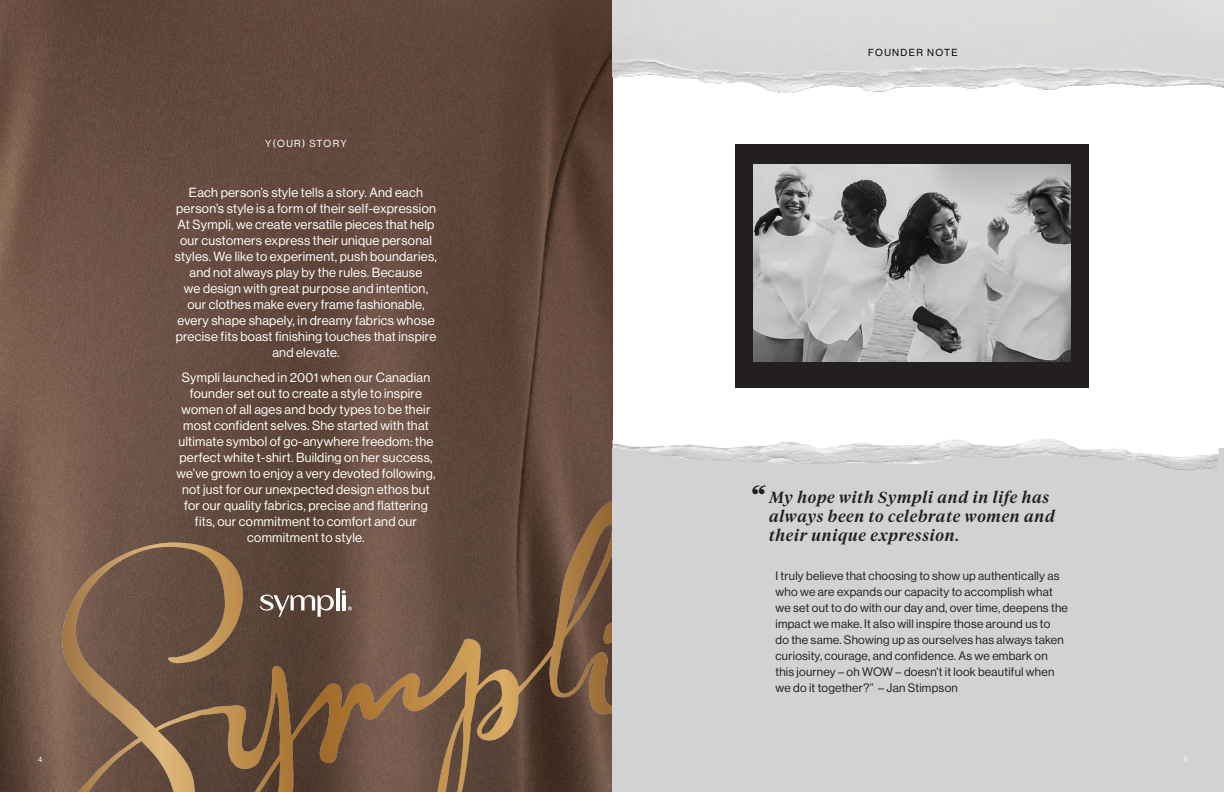
<style>
.page{position:relative;width:1224px;height:792px;background:#fff}
.page>*{position:absolute;margin:0;border:0;box-sizing:border-box;transform-origin:0 0}
.t1{font:italic 500 34px "Tiempos Headline";color:#231f20}
.t2{font:italic 500 16px/19.2px "Tiempos Headline";letter-spacing:.05em;color:#231f20}
.t3{font:13px/16px "N Haas Grotesk DS Pro 55 Rg";letter-spacing:.02em;color:#fff;text-align:center}
.t4{font:12px/16px "N Haas Grotesk DS Pro 55 Rg";letter-spacing:.02em;color:#231f20}
.t5{font:10px "N Haas Grotesk DS Pro 55 Rg";letter-spacing:.13em;color:#fff}
.t6{font:10px "N Haas Grotesk DS Pro 55 Rg";letter-spacing:.135em;color:#000}
.t7{font:8px "Myriad Pro";color:#fff}
.s1{font-weight:400;font-style:normal}
</style>
<div class="page">
<img style="left:0;top:0;width:612px;height:792px">
<img style="left:40px;top:501px;width:572px;height:291px">
<hr style="left:336px;top:588px;width:3px;height:22px;background:#fff">
<hr style="left:342px;top:595px;width:3px;height:15px;background:#fff">
<svg style="left:342px;top:590px;width:4px;height:4px"></svg>
<svg style="left:260px;top:595px;width:74px;height:22px"></svg>
<svg style="left:348px;top:606px;width:4px;height:4px"></svg>
<div style="left:735px;top:145px;width:354px;height:243px;background:#231f20"></div>
<div style="left:612px;top:448px;width:612px;height:344px;background:#d2d2d2"></div>
<img style="left:753px;top:164px;width:318px;height:197px">
<img style="left:612px;top:0;width:612px;height:92px">
<img style="left:1140px;top:448px;width:79px;height:23px">
<img style="left:647px;top:442px;width:295px;height:22px">
<img style="left:1041px;top:439px;width:99px;height:22px">
<img style="left:942px;top:439px;width:79px;height:21px">
<img style="left:1021px;top:439px;width:20px;height:18px">
<img style="left:612px;top:439px;width:35px;height:14px">
<p class="t5" style="left:265px;top:138px;width:83px">Y(OUR) STORY</p>
<p class="t3" style="left:175px;top:185px;width:264px">Each person’s style tells a story. And each person’s style is a form of their self-expression At Sympli, we create versatile pieces that help our customers express their unique personal styles. We like to experiment, push boundaries, and not always play by the rules. Because<br>we design with great purpose and intention, our clothes make every frame fashionable, every shape shapely, in dreamy fabrics whose precise fits boast finishing touches that inspire and elevate.</p>
<p class="t3" style="left:176px;top:370px;width:261px">Sympli launched in 2001 when our Canadian founder set out to create a style to inspire women of all ages and body types to be their most confident selves. She started with that ultimate symbol of go-anywhere freedom: the perfect white t-shirt. Building on her success, we’ve grown to enjoy a very devoted following, not just for our unexpected design ethos but for our quality fabrics, precise and flattering fits, our commitment to comfort and our commitment to style.</p>
<p class="t6" style="left:868px;top:46px;width:91px">FOUNDER NOTE</p>
<p class="t1" style="left:749px;top:476px;width:16px">“</p>
<p class="t2" style="left:769px;top:487px;width:287px">My hope with Sympli and in life has always been to celebrate women and their unique expression<span class="s1">.</span></p>
<p class="t4" style="left:775px;top:568px;width:294px">I truly believe that choosing to show up authentically as who we are expands our capacity to accomplish what we set out to do with our day and, over time, deepens the impact we make. It also will inspire those around us to<br>do the same. Showing up as ourselves has always taken curiosity, courage, and confidence. As we embark on this journey – oh WOW – doesn’t it look beautiful when we do it together?” – Jan Stimpson</p>
<p class="t7" style="left:38px;top:754px;width:6px">4</p>
<p class="t7" style="left:1184px;top:754px;width:6px">5</p>
</div>
